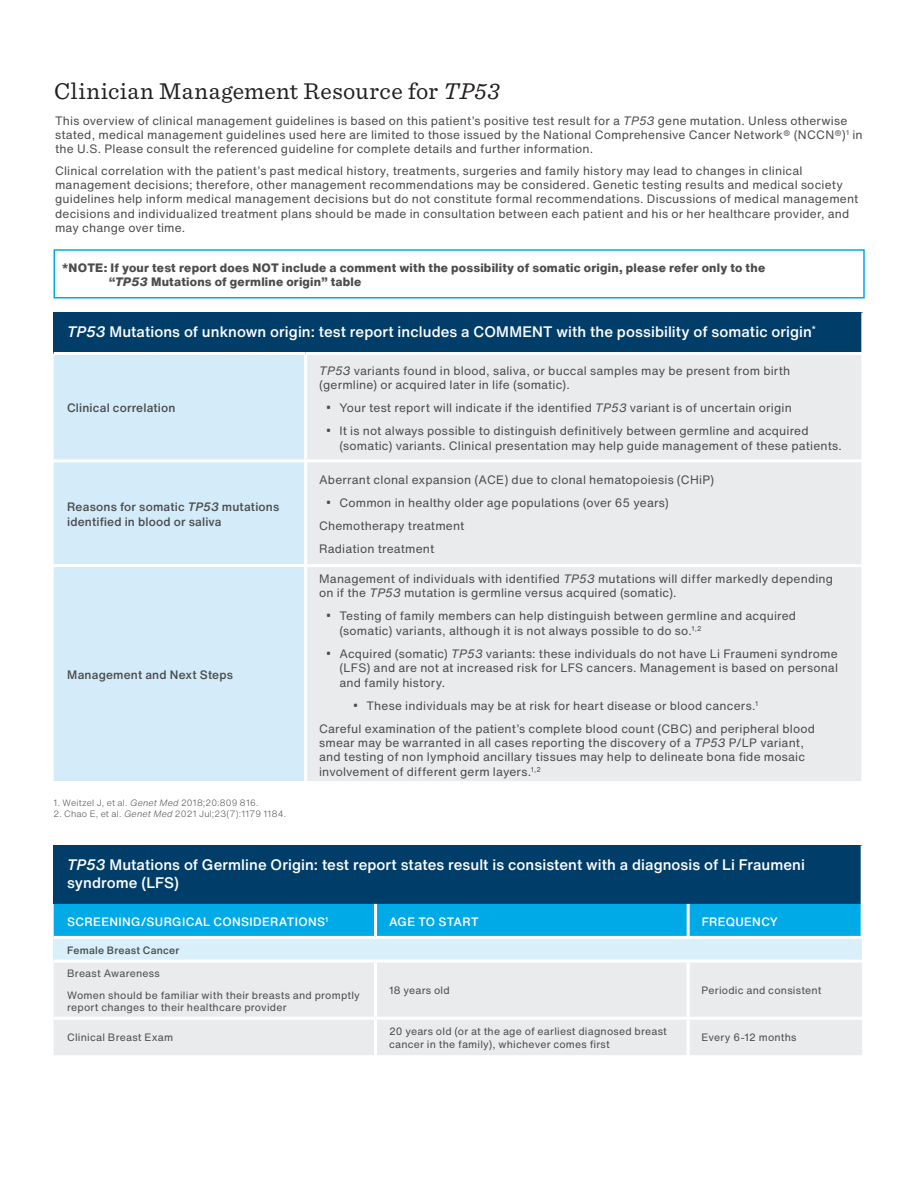
<style>
.page{position:relative;width:918px;height:1188px;background:#fff}
.page>*{position:absolute;margin:0;border:0;box-sizing:border-box;transform-origin:0 0}
.Titles{font:24px "Sentinel";letter-spacing:.02em;color:#231f20}
.Black_all_caps_subhe{font:500 15px/18px "Helvetica Now Text";letter-spacing:.005em;color:#fff}
.Text-bullets{font:12px/14.4px "Helvetica Now Text";letter-spacing:.015em;color:#4b4c4d}
.Body_Copy{font:12px/14.4px "Helvetica Now Text";letter-spacing:.015em;color:#4b4c4d}
.BODY{font:12px/14.4px "Helvetica Now Text";letter-spacing:.015em;color:#4b4c4d}
.Black_all_caps_subhe-2{font:800 12px/14.4px "Helvetica Now Text";letter-spacing:.015em;color:#4b4c4d}
.Body_Copy-2{font:500 12px/14.4px "Helvetica Now Text";letter-spacing:.015em;color:#4b4c4d}
.Body_Copy-3{font:500 12px "Helvetica Now Text";letter-spacing:.03em;color:#fff}
.BODY-2{font:10.5px/12.6px "Helvetica Now Text";letter-spacing:.02em;color:#4b4c4d}
.BODY-3{font:500 10.5px "Helvetica Now Text";letter-spacing:.02em;color:#4b4c4d}
.t1{font:300 9px "Helvetica Now Text";letter-spacing:.015em;color:#4d4c4f}
.s1{font-style:italic}
.s2{font-family:"Whitney";font-size:13.5px}
</style>
<div class="page">
<div style="left:54px;top:312px;width:809px;height:42px;background:#003e69"></div>
<div style="left:54px;top:355px;width:250px;height:426px;background:#d4ebf9"></div>
<div style="left:307px;top:355px;width:554px;height:426px;background:#eaebec"></div>
<hr style="left:54px;top:352px;width:252px;height:3px;background:#fff">
<hr style="left:306px;top:352px;width:558px;height:3px;background:#fff">
<hr style="left:54px;top:459px;width:252px;height:3px;background:#fff">
<hr style="left:306px;top:459px;width:558px;height:3px;background:#fff">
<hr style="left:54px;top:564px;width:252px;height:3px;background:#fff">
<hr style="left:306px;top:564px;width:558px;height:3px;background:#fff">
<hr style="left:861px;top:312px;width:3px;height:40px;background:#fff">
<div style="left:54px;top:846px;width:808px;height:58px;background:#003e69"></div>
<div style="left:54px;top:904px;width:807px;height:32px;background:#00aae7"></div>
<div style="left:54px;top:937px;width:808px;height:24px;background:#d9effa"></div>
<div style="left:54px;top:963px;width:808px;height:92px;background:#eaebec"></div>
<hr style="left:374px;top:904px;width:3px;height:32px;background:#fff">
<hr style="left:687px;top:904px;width:3px;height:32px;background:#fff">
<hr style="left:54px;top:936px;width:322px;height:3px;background:#fff">
<hr style="left:376px;top:936px;width:312px;height:3px;background:#fff">
<hr style="left:688px;top:936px;width:176px;height:3px;background:#fff">
<hr style="left:54px;top:960px;width:322px;height:3px;background:#fff">
<hr style="left:376px;top:960px;width:312px;height:3px;background:#fff">
<hr style="left:374px;top:963px;width:3px;height:54px;background:#fff">
<hr style="left:688px;top:960px;width:174px;height:3px;background:#fff">
<hr style="left:687px;top:963px;width:3px;height:54px;background:#fff">
<hr style="left:54px;top:1017px;width:322px;height:3px;background:#fff">
<hr style="left:376px;top:1017px;width:312px;height:3px;background:#fff">
<hr style="left:374px;top:1020px;width:3px;height:35px;background:#fff">
<hr style="left:688px;top:1017px;width:174px;height:3px;background:#fff">
<hr style="left:687px;top:1020px;width:3px;height:35px;background:#fff">
<hr style="left:861px;top:846px;width:3px;height:58px;background:#fff">
<svg style="left:53px;top:249px;width:812px;height:50px"></svg>
<p class="Titles" style="left:54px;top:73px;width:447px">Clinician Management Resource for <span class="s1">TP53</span></p>
<p class="Text-bullets" style="left:55px;top:113px;width:809px">This overview of clinical management guidelines is based on this patient’s positive test result for a <span class="s1">TP53</span> gene mutation. Unless otherwise stated, medical management guidelines used here are limited to those issued by the National Comprehensive Cancer Network® (NCCN®)<sup>1</sup> in the U.S. Please consult the referenced guideline for complete details and further information.</p>
<p class="Text-bullets" style="left:55px;top:163px;width:805px">Clinical correlation with the patient’s past medical history, treatments, surgeries and family history may lead to changes in clinical management decisions; therefore, other management recommendations may be considered. Genetic testing results and medical society guidelines help inform medical management decisions but do not constitute formal recommendations. Discussions of medical management decisions and individualized treatment plans should be made in consultation between each patient and his or her healthcare provider, and may change over time.</p>
<p class="Black_all_caps_subhe-2" style="left:109px;top:260px;width:658px;text-indent:-47px">*NOTE: If your test report does NOT include a comment with the possibility of somatic origin, please refer only to the “<span class="s1">TP53</span> Mutations of germline origin” table</p>
<p class="Black_all_caps_subhe" style="left:67px;top:322px;width:750px"><span class="s1">TP53</span> Mutations of unknown origin: test report includes a COMMENT with the possibility of somatic origin<sup>*</sup></p>
<p class="Body_Copy-2" style="left:67px;top:401px;width:110px">Clinical correlation</p>
<p class="Body_Copy-2" style="left:67px;top:499px;width:214px">Reasons for somatic <span class="s1">TP53</span> mutations identified in blood or saliva</p>
<p class="Body_Copy-2" style="left:67px;top:668px;width:167px">Management and Next Steps</p>
<p class="Body_Copy" style="left:319px;top:363px;width:473px"><span class="s1">TP53</span> variants found in blood, saliva, or buccal samples may be present from birth (germline) or acquired later in life (somatic).</p>
<p class="Text-bullets" style="left:326px;top:401px;width:467px"><span class="s2">•</span> Your test report will indicate if the identified <span class="s1">TP53</span> variant is of uncertain origin</p>
<p class="Text-bullets" style="left:339px;top:424px;width:504px;text-indent:-14px"><span class="s2">•</span> It is not always possible to distinguish definitively between germline and acquired (somatic) variants. Clinical presentation may help guide management of these patients.</p>
<p class="Body_Copy" style="left:319px;top:472px;width:397px">Aberrant clonal expansion (ACE) due to clonal hematopoiesis (CHiP)</p>
<p class="Text-bullets" style="left:326px;top:495px;width:344px"><span class="s2">•</span> Common in healthy older age populations (over 65 years)</p>
<p class="Body_Copy" style="left:319px;top:518px;width:147px">Chemotherapy treatment</p>
<p class="Body_Copy" style="left:319px;top:541px;width:117px">Radiation treatment</p>
<p class="Body_Copy" style="left:319px;top:571px;width:516px">Management of individuals with identified <span class="s1">TP53</span> mutations will differ markedly depending on if the <span class="s1">TP53</span> mutation is germline versus acquired (somatic).</p>
<p class="Text-bullets" style="left:339px;top:608px;width:458px;text-indent:-14px"><span class="s2">•</span> Testing of family members can help distinguish between germline and acquired (somatic) variants, although it is not always possible to do so.<sup>1,2</sup></p>
<p class="Text-bullets" style="left:339px;top:646px;width:500px;text-align:justify;text-indent:-14px"><span class="s2">•</span> Acquired (somatic) <span class="s1">TP53</span> variants: these individuals do not have Li Fraumeni syndrome (LFS) and are not at increased risk for LFS cancers. Management is based on personal and family history.</p>
<p class="Text-bullets" style="left:353px;top:698px;width:407px"><span class="s2">•</span> These individuals may be at risk for heart disease or blood cancers.<sup>1</sup></p>
<p class="BODY" style="left:319px;top:721px;width:498px">Careful examination of the patient’s complete blood count (CBC) and peripheral blood smear may be warranted in all cases reporting the discovery of a <span class="s1">TP53</span> P/LP variant, and testing of non lymphoid ancillary tissues may help to delineate bona fide mosaic involvement of different germ layers.<sup>1,2</sup></p>
<p class="t1" style="left:54px;top:797px;width:206px">1. Weitzel J, et al. <span class="s1">Genet Med</span> 2018;20:809 816.</p>
<p class="t1" style="left:54px;top:808px;width:234px">2. Chao E, et al. <span class="s1">Genet Med</span> 2021 Jul;23(7):1179 1184.</p>
<p class="Black_all_caps_subhe" style="left:67px;top:855px;width:739px"><span class="s1">TP53</span> Mutations of Germline Origin: test report states result is consistent with a diagnosis of Li Fraumeni syndrome (LFS)</p>
<p class="Body_Copy-3" style="left:67px;top:913px;width:263px">SCREENING/SURGICAL CONSIDERATIONS<sup>1</sup></p>
<p class="Body_Copy-3" style="left:389px;top:913px;width:91px">AGE TO START</p>
<p class="Body_Copy-3" style="left:702px;top:913px;width:78px">FREQUENCY</p>
<p class="BODY-3" style="left:67px;top:942px;width:114px">Female Breast Cancer</p>
<p class="BODY-2" style="left:67px;top:967px;width:94px">Breast Awareness</p>
<p class="BODY-2" style="left:67px;top:988px;width:294px">Women should be familiar with their breasts and promptly report changes to their healthcare provider</p>
<p class="BODY-2" style="left:389px;top:984px;width:62px">18 years old</p>
<p class="BODY-2" style="left:702px;top:984px;width:121px">Periodic and consistent</p>
<p class="BODY-2" style="left:67px;top:1031px;width:108px">Clinical Breast Exam</p>
<p class="BODY-2" style="left:389px;top:1025px;width:280px">20 years old (or at the age of earliest diagnosed breast cancer in the family), whichever comes first</p>
<p class="BODY-2" style="left:702px;top:1031px;width:96px">Every 6-12 months</p>
</div>
